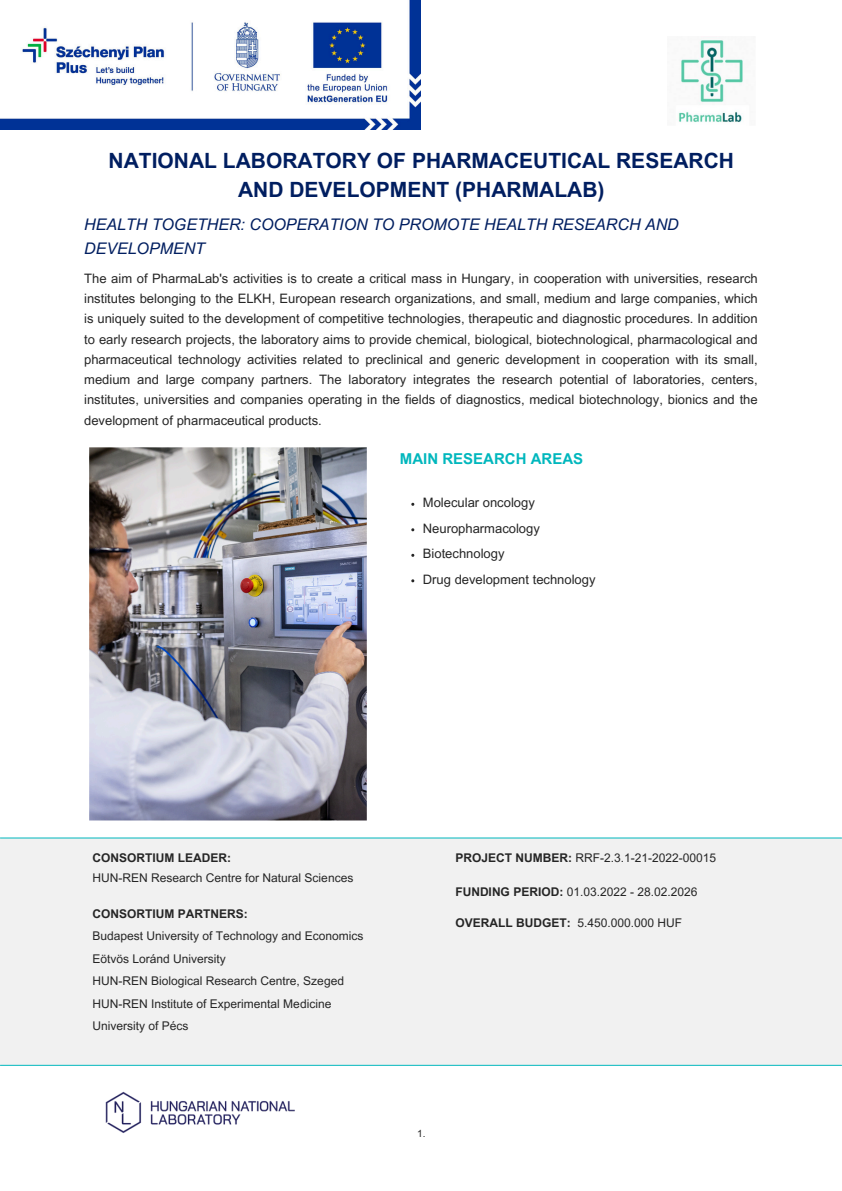
<style>
.page{position:relative;width:842px;height:1191px;background:#fff}
.page>*{position:absolute;margin:0;border:0;box-sizing:border-box;transform-origin:0 0}
.t1{font:700 21px/29.2px "Arial MT Pro";color:#001e60;text-align:center}
.t2{font:italic 16px/24px "Arial MT Pro";color:#001e60}
.t3{font:700 15px "Arial MT Pro";color:#00b7bd}
.t4{font:13px/20.2px "Arial MT Pro";color:#252525;text-align:justify}
.t5{font:12px/22.5px "Arial MT Pro";color:#252525}
.t6{font:700 12px "Arial MT Pro";color:#252525}
.t7{font:10px "Arial MT Pro";color:#252525}
.s1{font-weight:700}
</style>
<div class="page">
<div style="left:0;top:838px;width:842px;height:226px;background:#f1f1f1"></div>
<img style="left:89px;top:447px;width:278px;height:374px">
<hr style="left:0;top:1064px;width:842px;height:1px;background:#00b7bd">
<hr style="left:0;top:837px;width:842px;height:1px;background:#00b7bd">
<img style="left:105px;top:1091px;width:190px;height:42px">
<img style="left:1px;top:0;width:420px;height:130px">
<img style="left:678px;top:40px;width:65px;height:82px">
<p class="t1" style="left:109px;top:148px;width:627px">NATIONAL LABORATORY OF PHARMACEUTICAL RESEARCH<br>AND DEVELOPMENT (PHARMALAB)</p>
<p class="t2" style="left:84px;top:214px;width:596px">HEALTH TOGETHER: COOPERATION TO PROMOTE HEALTH RESEARCH AND<br>DEVELOPMENT</p>
<h1 class="t4" style="left:84px;top:270px;width:675px">The aim of PharmaLab's activities is to create a critical mass in Hungary, in cooperation with universities, research institutes belonging to the ELKH, European research organizations, and small, medium and large companies, which is uniquely suited to the development of competitive technologies, therapeutic and diagnostic procedures. In addition to early research projects, the laboratory aims to provide chemical, biological, biotechnological, pharmacological and pharmaceutical technology activities related to preclinical and generic development in cooperation with its small, medium and large company partners. The laboratory integrates the research potential of laboratories, centers, institutes, universities and companies operating in the fields of diagnostics, medical biotechnology, bionics and the development of pharmaceutical products.</h1>
<p class="t3" style="left:400px;top:453px;width:185px">MAIN RESEARCH AREAS</p>
<h3 class="t4" style="left:423px;top:494px;width:113px">Molecular oncology</h3>
<h5 class="t4" style="left:423px;top:519px;width:119px">Neuropharmacology</h5>
<p class="t4" style="left:423px;top:545px;width:83px">Biotechnology</p>
<h2 class="t4" style="left:423px;top:570px;width:174px">Drug development technology</h2>
<p class="t6" style="left:93px;top:853px;width:140px">CONSORTIUM LEADER:</p>
<p class="t5" style="left:93px;top:868px;width:262px">HUN-REN Research Centre for Natural Sciences</p>
<p class="t5" style="left:93px;top:903px;width:272px"><span class="s1">CONSORTIUM PARTNERS:<br></span>Budapest University of Technology and Economics Eötvös Loránd University<br>HUN-REN Biological Research Centre, Szeged HUN-REN Institute of Experimental Medicine</p>
<p class="t5" style="left:93px;top:1016px;width:98px">University of Pécs</p>
<p class="t5" style="left:455px;top:847px;width:262px"><span class="s1">PROJECT NUMBER:</span> RRF-2.3.1-21-2022-00015</p>
<h4 class="t5" style="left:455px;top:882px;width:244px"><span class="s1">FUNDING PERIOD:</span> 01.03.2022 - 28.02.2026</h4>
<h4 class="t5" style="left:455px;top:912px;width:228px"><span class="s1">OVERALL BUDGET:</span> 5.450.000.000 HUF</h4>
<h5 class="t7" style="left:417px;top:1129px;width:10px">1.</h5>
</div>
